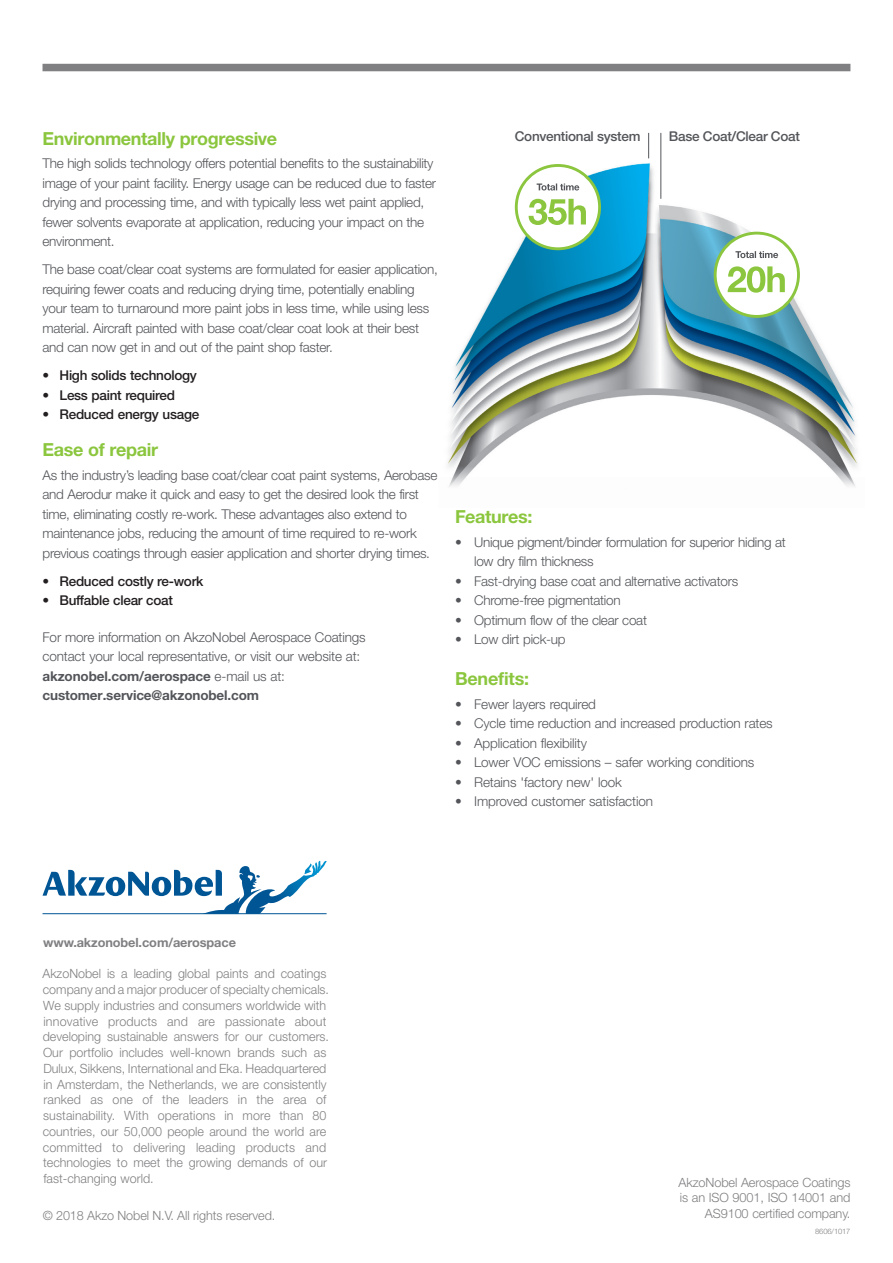
<style>
.page{position:relative;width:893px;height:1263px;background:#fff}
.page>*{position:absolute;margin:0;border:0;box-sizing:border-box;transform-origin:0 0}
.t1{font:700 18px "Helvetica Neue LT Pro";letter-spacing:-.02em;color:#8bc63e}
.t2{font:300 13.5px/19.5px "Helvetica Neue LT Pro";letter-spacing:-.02em;color:#54555a}
.t3{font:500 13.5px "Helvetica Neue LT Pro";letter-spacing:-.02em;color:#231f20}
.t4{font:500 13.5px "Helvetica Neue LT Pro";letter-spacing:-.02em;color:#54555a}
.FF_-_Boilerplate{font:300 12.75px/15.8px "Helvetica Neue";color:#808083}
.t5{font:300 12.75px/15.8px "Helvetica Neue LT Pro";letter-spacing:-.01em;color:#808083;text-align:right}
.EE_-_Web_address{font:700 12.75px "Helvetica Neue";letter-spacing:-.01em;color:#808083}
.t6{font:300 7.5px "Helvetica Neue LT Pro";letter-spacing:-.01em;color:#808083}
.s1{font-weight:700}
</style>
<div class="page">
<div style="left:43px;top:64px;width:807px;height:7px;background:#808083"></div>
<svg style="left:43px;top:861px;width:284px;height:53px"></svg>
<img style="left:447px;top:146px;width:411px;height:341px">
<svg style="left:648px;top:133px;width:1px;height:25px"></svg>
<hr style="left:660px;top:133px;width:1px;height:66px;background:#54555a">
<svg style="left:714px;top:232px;width:86px;height:86px"></svg>
<div style="left:717px;top:235px;width:80px;height:80px;background:#fff;border-radius:50%"></div>
<svg style="left:735px;top:251px;width:43px;height:7px"></svg>
<svg style="left:728px;top:266px;width:57px;height:27px"></svg>
<svg style="left:515px;top:164px;width:86px;height:86px"></svg>
<div style="left:518px;top:167px;width:80px;height:80px;background:#fff;border-radius:50%"></div>
<svg style="left:537px;top:183px;width:42px;height:7px"></svg>
<svg style="left:528px;top:199px;width:58px;height:26px"></svg>
<p class="t1" style="left:43px;top:127px;width:236px">Environmentally progressive</p>
<p class="t2" style="left:43px;top:154px;width:395px">The high solids technology offers potential benefits to the sustainability image of your paint facility. Energy usage can be reduced due to faster drying and processing time, and with typically less wet paint applied, fewer solvents evaporate at application, reducing your impact on the environment.</p>
<p class="t2" style="left:43px;top:260px;width:397px">The base coat/clear coat systems are formulated for easier application, requiring fewer coats and reducing drying time, potentially enabling your team to turnaround more paint jobs in less time, while using less material. Aircraft painted with base coat/clear coat look at their best and can now get in and out of the paint shop faster.</p>
<p class="t3" style="left:43px;top:368px;width:156px">• High solids technology</p>
<p class="t3" style="left:43px;top:387px;width:134px">• Less paint required</p>
<p class="t3" style="left:43px;top:407px;width:158px">• Reduced energy usage</p>
<p class="t1" style="left:43px;top:438px;width:117px">Ease of repair</p>
<p class="t2" style="left:43px;top:465px;width:396px">As the industry’s leading base coat/clear coat paint systems, Aerobase and Aerodur make it quick and easy to get the desired look the first time, eliminating costly re-work. These advantages also extend to maintenance jobs, reducing the amount of time required to re-work previous coatings through easier application and shorter drying times.</p>
<p class="t3" style="left:43px;top:573px;width:162px">• Reduced costly re-work</p>
<p class="t3" style="left:43px;top:592px;width:132px">• Buffable clear coat</p>
<p class="t2" style="left:43px;top:627px;width:325px">For more information on AkzoNobel Aerospace Coatings contact your local representative, or visit our website at: <span class="s1">akzonobel.com/aerospace</span> e-mail us at: <span class="s1">customer.service@akzonobel.com</span></p>
<p class="t4" style="left:515px;top:129px;width:127px">Conventional system</p>
<p class="t4" style="left:669px;top:129px;width:132px">Base Coat/Clear Coat</p>
<p class="t1" style="left:455px;top:506px;width:79px">Features:</p>
<p class="t2" style="left:474px;top:532px;width:313px;text-indent:-19px">• Unique pigment/binder formulation for superior hiding at low dry film thickness</p>
<p class="t2" style="left:455px;top:571px;width:285px">• Fast-drying base coat and alternative activators</p>
<p class="t2" style="left:455px;top:591px;width:167px">• Chrome-free pigmentation</p>
<p class="t2" style="left:455px;top:610px;width:193px">• Optimum flow of the clear coat</p>
<p class="t2" style="left:455px;top:630px;width:112px">• Low dirt pick-up</p>
<p class="t1" style="left:455px;top:668px;width:76px">Benefits:</p>
<p class="t2" style="left:455px;top:694px;width:142px">• Fewer layers required</p>
<p class="t2" style="left:455px;top:714px;width:319px">• Cycle time reduction and increased production rates</p>
<p class="t2" style="left:455px;top:733px;width:134px">• Application flexibility</p>
<p class="t2" style="left:455px;top:753px;width:301px">• Lower VOC emissions – safer working conditions</p>
<p class="t2" style="left:455px;top:772px;width:168px">• Retains 'factory new' look</p>
<p class="t2" style="left:455px;top:792px;width:199px">• Improved customer satisfaction</p>
<p class="EE_-_Web_address" style="left:43px;top:934px;width:194px">www.akzonobel.com/aerospace</p>
<p class="FF_-_Boilerplate" style="left:42px;top:966px;width:288px">AkzoNobel is a leading global paints and coatings company and a major producer of specialty chemicals.<br>We supply industries and consumers worldwide with innovative products and are passionate about developing sustainable answers for our customers.<br>Our portfolio includes well-known brands such as Dulux, Sikkens, International and Eka. Headquartered in Amsterdam, the Netherlands, we are consistently ranked as one of the leaders in the area of sustainability. With operations in more than 80 countries, our 50,000 people around the world are committed to delivering leading products and technologies to meet the growing demands of our fast-changing world.</p>
<p class="FF_-_Boilerplate" style="left:43px;top:1208px;width:234px">© 2018 Akzo Nobel N.V. All rights reserved.</p>
<p class="t5" style="left:679px;top:1174px;width:173px">AkzoNobel Aerospace Coatings is an ISO 9001, ISO 14001 and<br>AS9100 certified company.</p>
<p class="t6" style="left:815px;top:1227px;width:37px">8606/1017</p>
</div>
